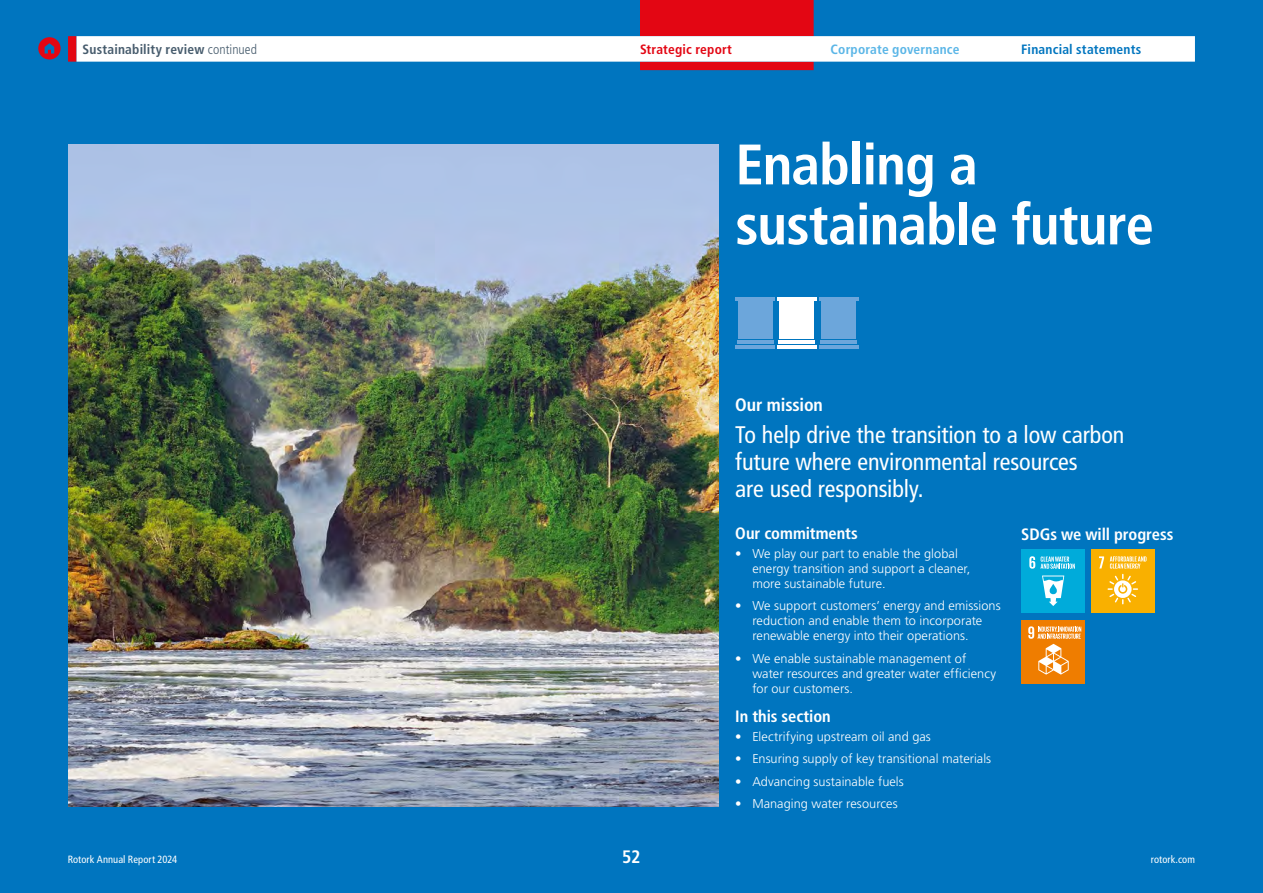
<style>
.page{position:relative;width:1263px;height:893px;background:#0075bf}
.page>*{position:absolute;margin:0;border:0;box-sizing:border-box;transform-origin:0 0}
.t1{font:700 condensed 57px/60px "Frutiger LT Pro";letter-spacing:-.015em;color:#fff}
.t2{font:condensed 24px/27px "Frutiger LT Pro";letter-spacing:-.005em;color:#fff}
.t3{font:700 condensed 18px "Frutiger LT Pro";letter-spacing:-.01em;color:#fff}
.t4{font:700 condensed 16.5px "Frutiger LT Pro";letter-spacing:-.005em;color:#fff}
.t5{font:700 condensed 13.5px "Frutiger LT Pro";letter-spacing:.01em;color:#475c6d}
.t6{font:700 condensed 13.5px "Frutiger LT Pro";letter-spacing:.015em;color:#5bb6e7}
.t7{font:700 condensed 13.5px "Frutiger LT Pro";letter-spacing:.015em;color:#0075bf}
.t8{font:700 condensed 13.5px "Frutiger LT Pro";letter-spacing:.015em;color:#e30613}
.t9{font:300 12.75px/15px "Frutiger LT Pro";letter-spacing:.005em;color:#fff}
.t10{font:condensed 10.5px "Frutiger LT Pro";letter-spacing:.005em;color:#fff}
.s1{font-weight:300}
</style>
<div class="page">
<hr style="left:735px;top:345px;width:40px;height:3px;background:#6ca6db">
<hr style="left:737px;top:340px;width:36px;height:4px;background:#6ca6db">
<div style="left:738px;top:302px;width:34px;height:37px;background:#6ca6db"></div>
<hr style="left:735px;top:297px;width:40px;height:3px;background:#6ca6db">
<hr style="left:777px;top:345px;width:40px;height:3px;background:#fff">
<hr style="left:779px;top:340px;width:36px;height:4px;background:#fff">
<div style="left:780px;top:302px;width:34px;height:37px;background:#fff"></div>
<hr style="left:777px;top:297px;width:40px;height:3px;background:#fff">
<hr style="left:819px;top:345px;width:40px;height:3px;background:#6ca6db">
<hr style="left:821px;top:340px;width:36px;height:4px;background:#6ca6db">
<div style="left:822px;top:302px;width:34px;height:37px;background:#6ca6db"></div>
<hr style="left:819px;top:297px;width:40px;height:3px;background:#6ca6db">
<div style="left:1021px;top:549px;width:64px;height:64px;background:#00abda"></div>
<svg style="left:1042px;top:575px;width:22px;height:31px"></svg>
<svg style="left:1029px;top:556px;width:46px;height:13px"></svg>
<div style="left:1091px;top:549px;width:64px;height:64px;background:#f9b000"></div>
<svg style="left:1099px;top:556px;width:47px;height:48px"></svg>
<div style="left:1021px;top:620px;width:64px;height:63px;background:#ef7d00"></div>
<svg style="left:1028px;top:626px;width:53px;height:49px"></svg>
<svg style="left:68px;top:0;width:746px;height:70px"></svg>
<svg style="left:77px;top:36px;width:1118px;height:26px;background:#fafcfd"></svg>
<img style="left:68px;top:145px;width:650px;height:661px">
<svg style="left:38px;top:37px;width:23px;height:23px"></svg>
<p class="t5" style="left:83px;top:41px;width:176px">Sustainability review <span class="s1">continued</span></p>
<p class="t8" style="left:640px;top:41px;width:94px">Strategic report</p>
<p class="t6" style="left:831px;top:41px;width:130px">Corporate governance</p>
<p class="t7" style="left:1021px;top:41px;width:121px">Financial statements</p>
<h1 class="t1" style="left:735px;top:135px;width:420px">Enabling a sustainable future</h1>
<h3 class="t3" style="left:735px;top:395px;width:89px">Our mission</h3>
<h2 class="t2" style="left:735px;top:421px;width:391px">To help drive the transition to a low carbon future where environmental resources<br>are used responsibly.</h2>
<p class="t4" style="left:735px;top:523px;width:124px">Our commitments</p>
<p class="t9" style="left:752px;top:546px;width:220px;text-indent:-17px">• We play our part to enable the global energy transition and support a cleaner, more sustainable future.</p>
<p class="t9" style="left:752px;top:598px;width:250px;text-indent:-17px">• We support customers’ energy and emissions reduction and enable them to incorporate renewable energy into their operations.</p>
<p class="t9" style="left:752px;top:651px;width:245px;text-indent:-17px">• We enable sustainable management of water resources and greater water efficiency for our customers.</p>
<p class="t4" style="left:735px;top:706px;width:97px">In this section</p>
<p class="t9" style="left:735px;top:729px;width:197px">• Electrifying upstream oil and gas</p>
<p class="t9" style="left:735px;top:751px;width:257px">• Ensuring supply of key transitional materials</p>
<p class="t9" style="left:735px;top:774px;width:170px">• Advancing sustainable fuels</p>
<p class="t9" style="left:735px;top:796px;width:164px">• Managing water resources</p>
<p class="t4" style="left:1021px;top:524px;width:154px">SDGs we will progress</p>
<p class="t10" style="left:68px;top:853px;width:111px">Rotork Annual Report 2024</p>
<h3 class="t3" style="left:622px;top:846px;width:20px">52</h3>
<p class="t10" style="left:1151px;top:853px;width:46px">rotork.com</p>
</div>
